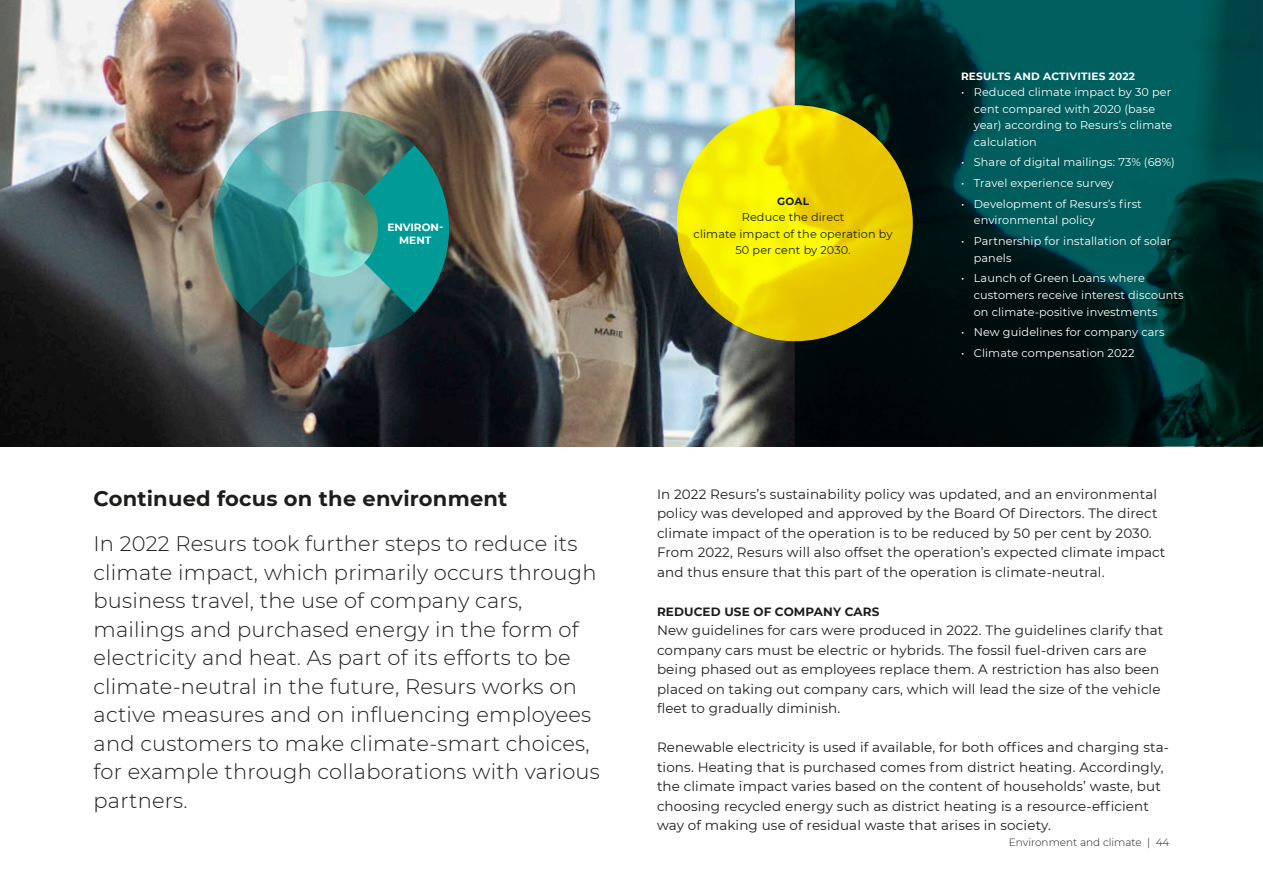
<style>
.page{position:relative;width:1263px;height:893px;background:#fff}
.page>*{position:absolute;margin:0;border:0;box-sizing:border-box;transform-origin:0 0}
.t1{font:300 21px/28.5px "Montserrat";letter-spacing:.01em;color:#1d1d1b}
.t2{font:700 21px "Montserrat";letter-spacing:.01em;color:#1d1d1b}
.t3{font:13.5px/19.5px "Montserrat";letter-spacing:.01em;color:#1d1d1b}
.t4{font:700 12px "Montserrat";letter-spacing:.01em;color:#1d1d1b}
.t5{font:11.25px/16.5px "Montserrat";letter-spacing:.01em;color:#fff}
.t6{font:11.25px/16.5px "Montserrat";letter-spacing:.01em;color:#1d1d1b;text-align:center}
.t7{font:700 10.5px/13.5px "Montserrat";letter-spacing:.015em;color:#fff;text-align:center}
.t8{font:300 10.5px "Montserrat";color:#1d1d1b}
.t9{font:700 10.5px "Montserrat";color:#1d1d1b}
</style>
<div class="page">
<img style="left:0;top:0;width:795px;height:446px">
<img style="left:201px;top:99px;width:260px;height:260px">
<svg style="left:283px;top:182px;width:95px;height:94px;background:#71c0b1"></svg>
<svg style="left:795px;top:0;width:468px;height:446px;background:#002f2f"></svg>
<svg style="left:677px;top:105px;width:236px;height:236px;background:#efdb00"></svg>
<p class="t7" style="left:387px;top:220px;width:57px">ENVIRON-<br>MENT</p>
<h1 class="t2" style="left:94px;top:483px;width:415px">Continued focus on the environment</h1>
<p class="t1" style="left:94px;top:529px;width:508px">In 2022 Resurs took further steps to reduce its climate impact, which primarily occurs through business travel, the use of company cars, mailings and purchased energy in the form of electricity and heat. As part of its efforts to be climate-neutral in the future, Resurs works on active measures and on influencing employees and customers to make climate-smart choices, for example through collaborations with various partners.</p>
<p class="t9" style="left:777px;top:193px;width:33px">GOAL</p>
<p class="t6" style="left:694px;top:209px;width:200px">Reduce the direct<br>climate impact of the operation by<br>50 per cent by 2030.</p>
<p class="t7" style="left:961px;top:69px;width:175px">RESULTS AND ACTIVITIES 2022</p>
<p class="t5" style="left:974px;top:84px;width:200px;text-indent:-13px">• Reduced climate impact by 30 per cent compared with 2020 (base year) according to Resurs’s climate calculation</p>
<p class="t5" style="left:961px;top:154px;width:215px">• Share of digital mailings: 73% (68%)</p>
<p class="t5" style="left:961px;top:175px;width:154px">• Travel experience survey</p>
<p class="t5" style="left:974px;top:195px;width:170px;text-indent:-13px">• Development of Resurs’s first environmental policy</p>
<p class="t5" style="left:974px;top:233px;width:199px;text-indent:-13px">• Partnership for installation of solar panels</p>
<p class="t5" style="left:974px;top:270px;width:211px;text-indent:-13px">• Launch of Green Loans where customers receive interest discounts on climate-positive investments</p>
<p class="t5" style="left:961px;top:324px;width:205px">• New guidelines for company cars</p>
<p class="t5" style="left:961px;top:344px;width:175px">• Climate compensation 2022</p>
<p class="t3" style="left:657px;top:484px;width:510px">In 2022 Resurs’s sustainability policy was updated, and an environmental policy was developed and approved by the Board Of Directors. The direct climate impact of the operation is to be reduced by 50 per cent by 2030.<br>From 2022, Resurs will also offset the operation’s expected climate impact and thus ensure that this part of the operation is climate-neutral.</p>
<p class="t4" style="left:657px;top:603px;width:224px">REDUCED USE OF COMPANY CARS</p>
<p class="t3" style="left:657px;top:620px;width:508px">New guidelines for cars were produced in 2022. The guidelines clarify that company cars must be electric or hybrids. The fossil fuel-driven cars are being phased out as employees replace them. A restriction has also been placed on taking out company cars, which will lead the size of the vehicle fleet to gradually diminish.</p>
<p class="t3" style="left:657px;top:737px;width:513px">Renewable electricity is used if available, for both offices and charging sta&shy;tions. Heating that is purchased comes from district heating. Accordingly, the climate impact varies based on the content of households’ waste, but choosing recycled energy such as district heating is a resource-efficient way of making use of residual waste that arises in society.</p>
<p class="t8" style="left:1009px;top:835px;width:162px">Environment and climate | 44</p>
</div>
